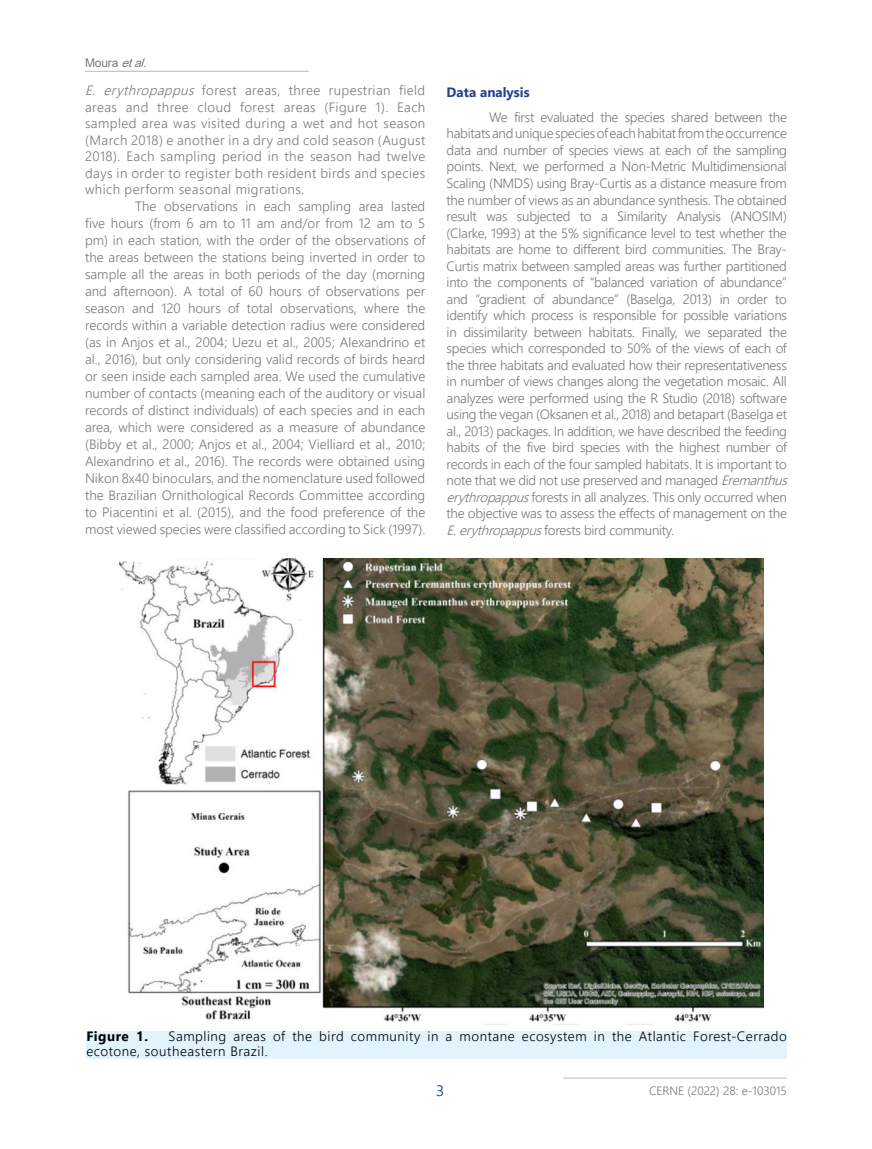
<style>
.page{position:relative;width:872px;height:1149px;background:#fff}
.page>*{position:absolute;margin:0;border:0;box-sizing:border-box;transform-origin:0 0}
.t1{font:15px "Nirmala UI";color:#25408f}
.t2{font:300 13.5px/16.5px "Nirmala UI";letter-spacing:-.02em;color:#78797b;text-align:justify}
.t3{font:300 13.5px/15px "Nirmala UI";letter-spacing:.04em;color:#000}
.t4{font:700 13.5px "Nirmala UI";color:#25408f}
.t5{font:700 13.5px "Nirmala UI";letter-spacing:.04em;color:#000}
.t6{font:300 12px "Nirmala UI";color:#78797b}
.t7{font:12px "Arial";letter-spacing:-.015em;color:#78797b}
.s1{font-style:italic}
</style>
<div class="page">
<hr style="left:563px;top:1077px;width:224px;height:1px;background:#bdbfc1">
<hr style="left:85px;top:71px;width:223px;height:1px;background:#bdbfc1">
<div style="left:86px;top:1031px;width:701px;height:27px;background:#e1f4fd"></div>
<img style="left:119px;top:558px;width:644px;height:464px">
<p class="t7" style="left:85px;top:54px;width:68px">Moura <span class="s1">etal.</span></p>
<p class="t2" style="left:85px;top:81px;width:342px"><span class="s1">E. erythropappus</span> forest areas, three rupestrian field areas and three cloud forest areas (Figure 1). Each sampled area was visited during a wet and hot season (March 2018) e another in a dry and cold season (August 2018). Each sampling period in the season had twelve days in order to register both resident birds and species which perform seasonal migrations.</p>
<p class="t2" style="left:85px;top:197px;width:342px;line-height:17px;text-indent:50px">The observations in each sampling area lasted five hours (from 6 am to 11 am and/or from 12 am to 5 pm) in each station, with the order of the observations of the areas between the stations being inverted in order to sample all the areas in both periods of the day (morning and afternoon). A total of 60 hours of observations per season and 120 hours of total observations, where the records within a variable detection radius were considered (as in Anjos et al., 2004; Uezu et al., 2005; Alexandrino et al., 2016), but only considering valid records of birds heard or seen inside each sampled area. We used the cumulative number of contacts (meaning each of the auditory or visual records of distinct individuals) of each species and in each area, which were considered as a measure of abundance (Bibby et al., 2000; Anjos et al., 2004; Vielliard et al., 2010; Alexandrino et al., 2016). The records were obtained using Nikon 8x40 binoculars, and the nomenclature used followed the Brazilian Ornithological Records Committee according to Piacentini et al. (2015), and the food preference of the most viewed species were classified according to Sick (1997).</p>
<p class="t4" style="left:446px;top:81px;width:84px">Data analysis</p>
<p class="t2" style="left:446px;top:108px;width:347px;text-align:left;text-indent:43px">We first evaluated the species shared between the habitats and unique species of each habitat from the occurrence data and number of species views at each of the sampling points. Next, we performed a Non-Metric Multidimensional Scaling (NMDS) using Bray-Curtis as a distance measure from the number of views as an abundance synthesis. The obtained result was subjected to a Similarity Analysis (ANOSIM) (Clarke, 1993) at the 5% significance level to test whether the habitats are home to different bird communities. The Bray-Curtis matrix between sampled areas was further partitioned into the components of “balanced variation of abundance” and “gradient of abundance” (Baselga, 2013) in order to identify which process is responsible for possible variations in dissimilarity between habitats. Finally, we separated the species which corresponded to 50% of the views of each of the three habitats and evaluated how their representativeness in number of views changes along the vegetation mosaic. All analyzes were performed using the R Studio (2018) software using the vegan (Oksanen et al., 2018) and betapart (Baselga et al., 2013) packages. In addition, we have described the feeding habits of the five bird species with the highest number of records in each of the four sampled habitats. It is important to note that we did not use preserved and managed <span class="s1">Eremanthus erythropappus</span>forests in all analyzes. This only occurred when the objective was to assess the effects of management on the <span class="s1">E.erythropappus</span>forests bird community.</p>
<p class="t3" style="left:86px;top:1027px;width:702px;text-indent:82px">Sampling areas of the bird community in a montane ecosystem in the Atlantic Forest-Cerrado ecotone, southeastern Brazil.</p>
<p class="t5" style="left:86px;top:1025px;width:63px">Figure 1.</p>
<p class="t1" style="left:436px;top:1078px;width:10px">3</p>
<p class="t6" style="left:649px;top:1080px;width:139px">CERNE (2022) 28: e-103015</p>
</div>
